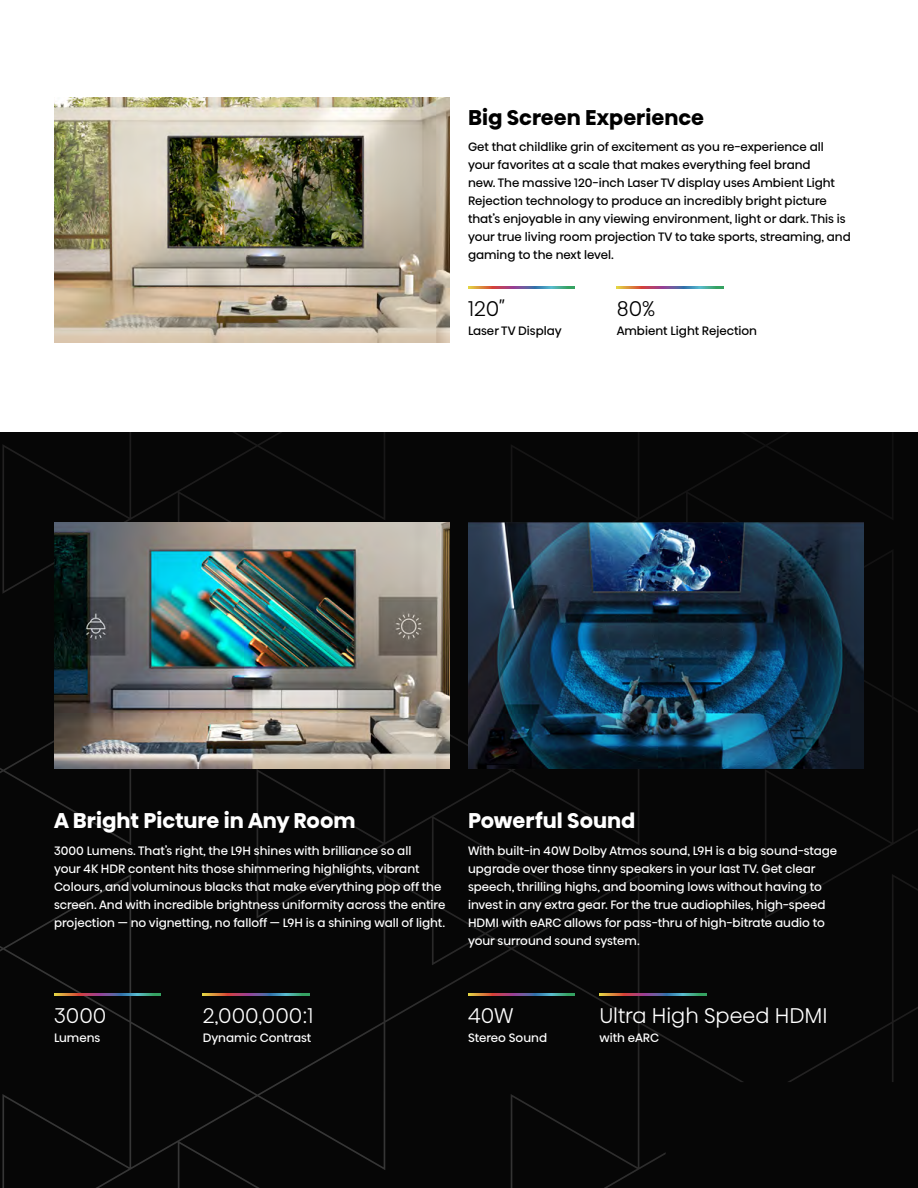
<style>
.page{position:relative;width:918px;height:1188px;background:#fff}
.page>*{position:absolute;margin:0;border:0;box-sizing:border-box;transform-origin:0 0}
.t1{font:300 21px "Hisense Alfabet";color:#fff}
.t2{font:700 21px "Hisense Alfabet";color:#fff}
.t3{font:700 21px "Hisense Alfabet";color:#000}
.t4{font:300 21px "Hisense Alfabet";color:#000}
.t5{font:12px/18px "Hisense Alfabet";color:#fff}
.t6{font:12px/18px "Hisense Alfabet";color:#000}
</style>
<div class="page">
<div style="left:0;top:432px;width:918px;height:756px;background:#060606"></div>
<img style="left:54px;top:97px;width:396px;height:246px">
<img style="left:54px;top:523px;width:396px;height:245px">
<img style="left:468px;top:523px;width:396px;height:245px">
<svg style="left:468px;top:286px;width:107px;height:2px"></svg>
<svg style="left:54px;top:994px;width:107px;height:2px"></svg>
<svg style="left:203px;top:994px;width:106px;height:2px"></svg>
<svg style="left:468px;top:994px;width:107px;height:2px"></svg>
<svg style="left:599px;top:994px;width:107px;height:2px"></svg>
<svg style="left:617px;top:286px;width:106px;height:2px"></svg>
<h1 class="t3" style="left:468px;top:103px;width:238px">Big Screen Experience</h1>
<p class="t6" style="left:468px;top:137px;width:384px">Get that childlike grin of excitement as you re-experience all your favorites at a scale that makes everything feel brand<br>new. The massive 120-inch Laser TV display uses Ambient Light Rejection technology to produce an incredibly bright picture that’s enjoyable in any viewing environment, light or dark. This is your true living room projection TV to take sports, streaming, and gaming to the next level.</p>
<h1 class="t4" style="left:468px;top:289px;width:38px">120″</h1>
<p class="t6" style="left:468px;top:320px;width:95px">Laser TV Display</p>
<h1 class="t4" style="left:617px;top:289px;width:40px">80%</h1>
<p class="t6" style="left:617px;top:320px;width:142px">Ambient Light Rejection</p>
<h1 class="t2" style="left:54px;top:807px;width:303px">A Bright Picture in Any Room</h1>
<h1 class="t2" style="left:468px;top:807px;width:169px">Powerful Sound</h1>
<p class="t5" style="left:54px;top:840px;width:393px">3000 Lumens. That’s right, the L9H shines with brilliance so all<br>your 4K HDR content hits those shimmering highlights, vibrant Colours, and voluminous blacks that make everything pop off the screen. And with incredible brightness uniformity across the entire projection — no vignetting, no falloff — L9H is a shining wall of light.</p>
<p class="t5" style="left:468px;top:840px;width:371px">With built-in 40W Dolby Atmos sound, L9H is a big sound-stage upgrade over those tinny speakers in your last TV. Get clear speech, thrilling highs, and booming lows without having to invest in any extra gear. For the true audiophiles, high-speed HDMI with eARC allows for pass-thru of high-bitrate audio to your surround sound system.</p>
<h1 class="t1" style="left:54px;top:996px;width:54px">3000</h1>
<p class="t5" style="left:54px;top:1028px;width:48px">Lumens</p>
<h1 class="t1" style="left:203px;top:996px;width:112px">2,000,000:1</h1>
<p class="t5" style="left:203px;top:1028px;width:110px">Dynamic Contrast</p>
<h1 class="t1" style="left:468px;top:996px;width:47px">40W</h1>
<p class="t5" style="left:468px;top:1028px;width:81px">Stereo Sound</p>
<h1 class="t1" style="left:599px;top:996px;width:230px">Ultra High Speed HDMI</h1>
<p class="t5" style="left:599px;top:1028px;width:61px">with eARC</p>
</div>
